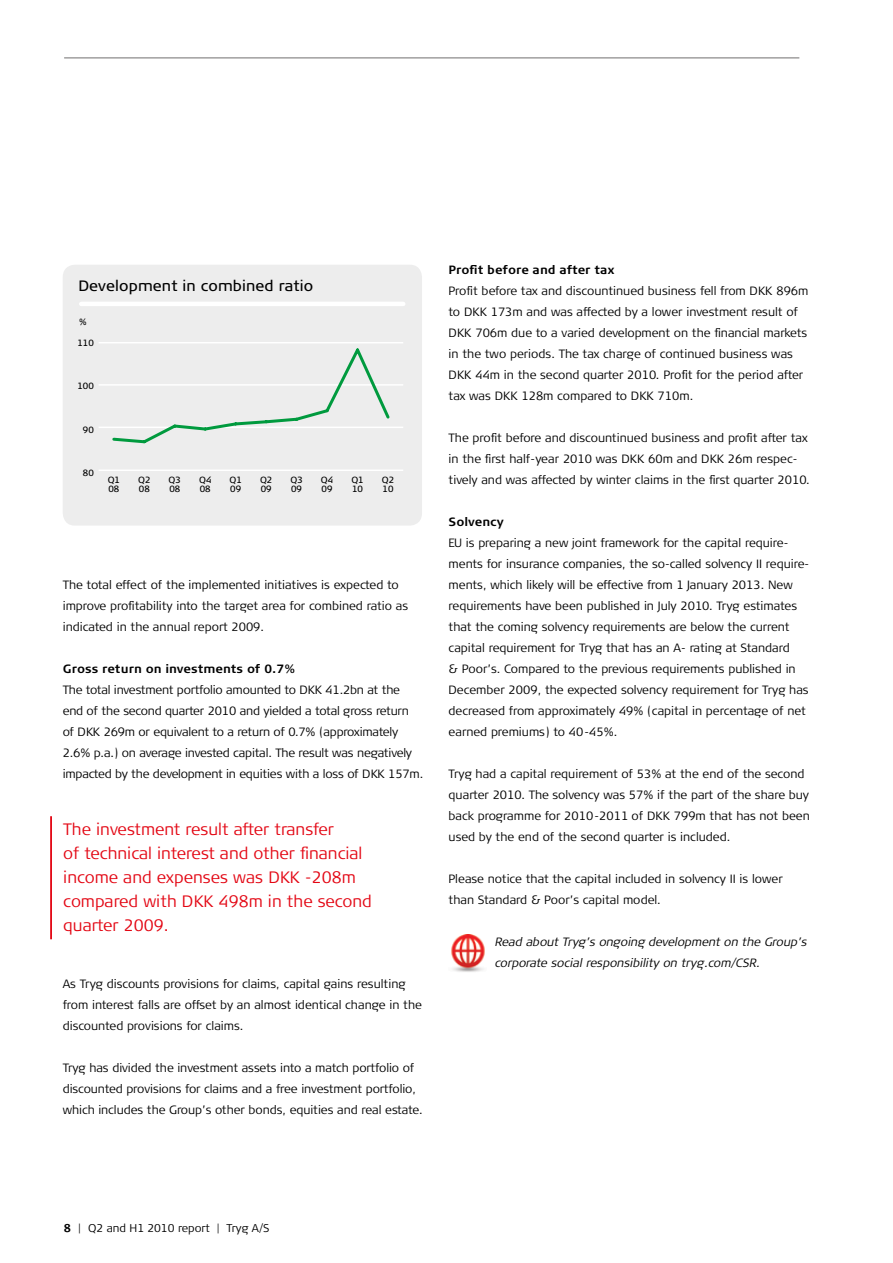
<style>
.page{position:relative;width:893px;height:1263px;background:#fff}
.page>*{position:absolute;margin:0;border:0;box-sizing:border-box;transform-origin:0 0}
.t1{font:16.5px/24px "TRYG Light TF";color:#e30613}
.t2{font:15px "TRYG Book TF";letter-spacing:.01em;color:#000}
.t3{font:12px/21px "TRYG Light TF";color:#000}
.t4{font:12px/21px "TRYG Light Italic TF";color:#000}
.t5{font:12px "TRYG Bold TF";color:#000}
.t6{font:11.25px "TRYG Light TF";color:#000}
.t7{font:9px/9px "TRYG Book TF";color:#000}
.s1{font-family:"TRYG Bold TF"}
</style>
<div class="page">
<hr style="left:64px;top:58px;width:735px;height:1px;background:#706f6f">
<img style="left:451px;top:935px;width:34px;height:37px">
<div style="left:63px;top:265px;width:359px;height:261px;background:#ededed;border-radius:12px"></div>
<hr style="left:81px;top:302px;width:322px;height:4px;background:#fff">
<hr style="left:99px;top:469px;width:304px;height:2px;background:#fff">
<hr style="left:99px;top:427px;width:304px;height:1px;background:#fff">
<hr style="left:99px;top:384px;width:304px;height:2px;background:#fff">
<hr style="left:99px;top:342px;width:304px;height:1px;background:#fff">
<svg style="left:112px;top:348px;width:278px;height:96px"></svg>
<hr style="left:50px;top:816px;width:2px;height:123px;background:#e30613">
<p class="t2" style="left:78px;top:277px;width:236px">Development in combined ratio</p>
<p class="t7" style="left:79px;top:317px;width:9px">%</p>
<p class="t7" style="left:78px;top:338px;width:18px">110</p>
<p class="t7" style="left:78px;top:381px;width:18px">100</p>
<p class="t7" style="left:83px;top:425px;width:12px">90</p>
<p class="t7" style="left:83px;top:468px;width:12px">80</p>
<p class="t7" style="left:108px;top:475px;width:14px">Q1<br>08</p>
<p class="t7" style="left:138px;top:475px;width:14px">Q2<br>08</p>
<p class="t7" style="left:169px;top:475px;width:14px">Q3<br>08</p>
<p class="t7" style="left:199px;top:475px;width:14px">Q4<br>08</p>
<p class="t7" style="left:230px;top:475px;width:14px">Q1<br>09</p>
<p class="t7" style="left:260px;top:475px;width:14px">Q2<br>09</p>
<p class="t7" style="left:290px;top:475px;width:14px">Q3<br>09</p>
<p class="t7" style="left:321px;top:475px;width:14px">Q4<br>09</p>
<p class="t7" style="left:351px;top:475px;width:14px">Q1<br>10</p>
<p class="t7" style="left:382px;top:475px;width:14px">Q2<br>10</p>
<p class="t3" style="left:63px;top:574px;width:347px">The total effect of the implemented initiatives is expected to improve profitability into the target area for combined ratio as indicated in the annual report 2009.</p>
<p class="t5" style="left:63px;top:661px;width:234px">Gross return on investments of 0.7%</p>
<p class="t3" style="left:63px;top:679px;width:362px">The total investment portfolio amounted to DKK 41.2bn at the end of the second quarter 2010 and yielded a total gross return<br>of DKK 269m or equivalent to a return of 0.7% (approximately 2.6% p.a.) on average invested capital. The result was negatively impacted by the development in equities with a loss of DKK 157m.</p>
<h1 class="t1" style="left:63px;top:817px;width:310px">The investment result after transfer<br>of technical interest and other financial income and expenses was DKK -208m compared with DKK 498m in the second quarter 2009.</h1>
<p class="t3" style="left:63px;top:973px;width:361px">As Tryg discounts provisions for claims, capital gains resulting from interest falls are offset by an almost identical change in the discounted provisions for claims.</p>
<p class="t3" style="left:63px;top:1057px;width:362px">Tryg has divided the investment assets into a match portfolio of discounted provisions for claims and a free investment portfolio, which includes the Group’s other bonds, equities and real estate.</p>
<p class="t5" style="left:449px;top:262px;width:167px">Profit before and after tax</p>
<p class="t3" style="left:449px;top:280px;width:361px">Profit before tax and discountinued business fell from DKK 896m to DKK 173m and was affected by a lower investment result of DKK 706m due to a varied development on the financial markets in the two periods. The tax charge of continued business was DKK 44m in the second quarter 2010. Profit for the period after tax was DKK 128m compared to DKK 710m.</p>
<p class="t3" style="left:449px;top:427px;width:363px">The profit before and discountinued business and profit after tax in the first half-year 2010 was DKK 60m and DKK 26m respec&shy;tively and was affected by winter claims in the first quarter 2010.</p>
<p class="t5" style="left:449px;top:514px;width:57px">Solvency</p>
<p class="t3" style="left:449px;top:532px;width:362px">EU is preparing a new joint framework for the capital require&shy;ments for insurance companies, the so-called solvency II require&shy;ments, which likely will be effective from 1 January 2013. New requirements have been published in July 2010. Tryg estimates that the coming solvency requirements are below the current capital requirement for Tryg that has an A- rating at Standard<br>&amp; Poor’s. Compared to the previous requirements published in December 2009, the expected solvency requirement for Tryg has decreased from approximately 49% (capital in percentage of net earned premiums) to 40-45%.</p>
<p class="t3" style="left:449px;top:763px;width:363px">Tryg had a capital requirement of 53% at the end of the second quarter 2010. The solvency was 57% if the part of the share buy back programme for 2010-2011 of DKK 799m that has not been used by the end of the second quarter is included.</p>
<p class="t3" style="left:449px;top:868px;width:336px">Please notice that the capital included in solvency II is lower than Standard &amp; Poor’s capital model.</p>
<p class="t4" style="left:494px;top:931px;width:314px">Read about Tryg’s ongoing development on the Group’s corporate social responsibility on tryg.com/CSR.</p>
<p class="t6" style="left:64px;top:1222px;width:207px"><span class="s1">8</span> | Q2 and H1 2010 report | Tryg A/S</p>
</div>
